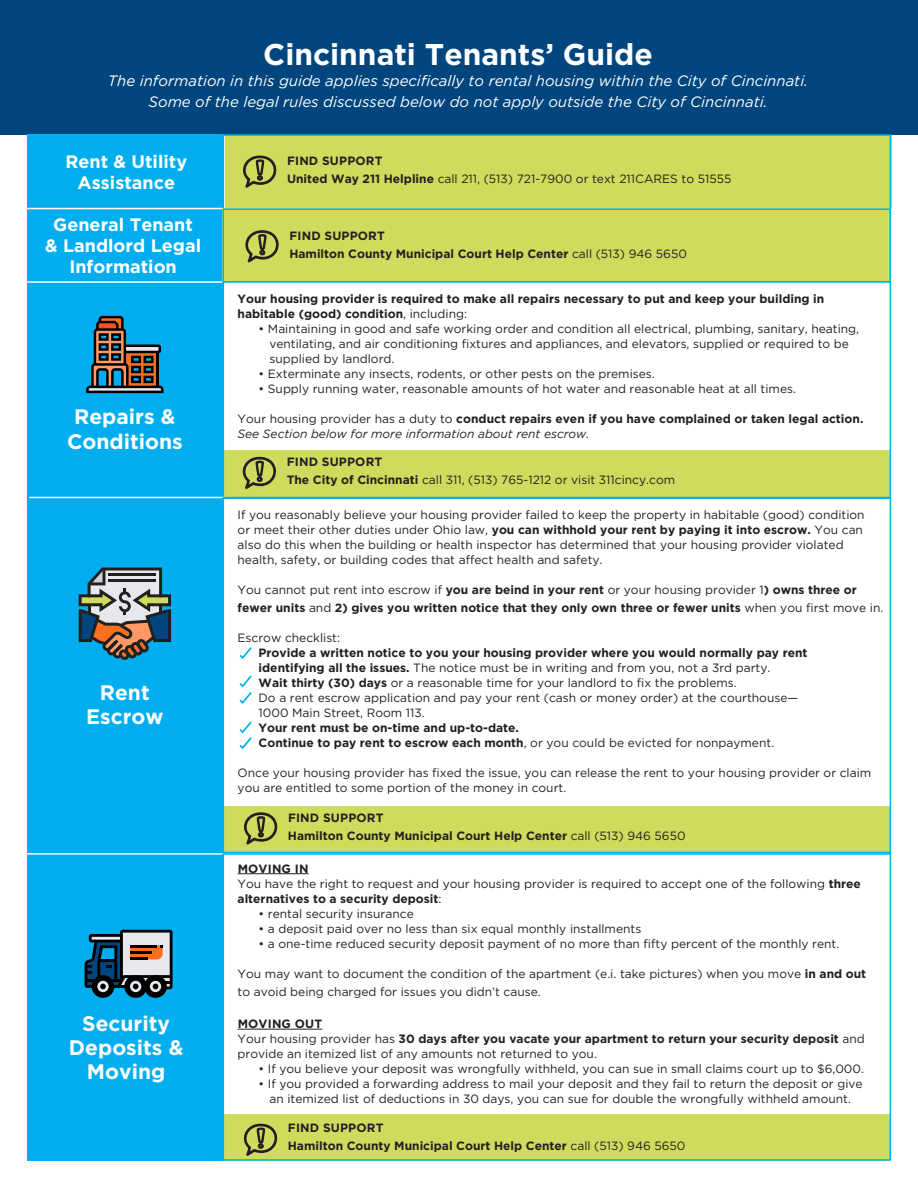
<style>
.page{position:relative;width:918px;height:1188px;background:#fff}
.page>*{position:absolute;margin:0;border:0;box-sizing:border-box;transform-origin:0 0}
.t1{font:700 30px "Gotham";color:#fff}
.t2{font:700 21px/24px "Gotham";color:#fff;text-align:center}
.t3{font:700 18px/21px "Gotham";color:#fff;text-align:center}
.t4{font:italic 15px/21px "Gotham";color:#fff;text-align:center}
.t5{font:12px/15px "Gotham";color:#231f20}
.t6{font:700 12px/15px "Gotham";color:#231f20}
.s1{font-weight:700}
.s2{font-weight:400}
.s3{font-weight:400;font-style:italic}
</style>
<div class="page">
<div style="left:223px;top:1114px;width:667px;height:47px;background:#cfdb5c"></div>
<div style="left:223px;top:450px;width:667px;height:47px;background:#cfdb5c"></div>
<div style="left:0;top:0;width:918px;height:134px;background:#00457d"></div>
<div style="left:27px;top:134px;width:196px;height:1027px;background:#00aeef"></div>
<div style="left:223px;top:853px;width:668px;height:308px;border:2px solid #00aeef"></div>
<svg style="left:86px;top:316px;width:77px;height:77px"></svg>
<hr style="left:238px;top:873px;width:71px;height:1px;background:#231f20">
<hr style="left:238px;top:1029px;width:84px;height:1px;background:#231f20">
<svg style="left:239px;top:647px;width:13px;height:12px"></svg>
<svg style="left:239px;top:675px;width:13px;height:29px"></svg>
<svg style="left:239px;top:721px;width:13px;height:28px"></svg>
<svg style="left:242px;top:456px;width:35px;height:33px"></svg>
<hr style="left:27px;top:281px;width:196px;height:2px;background:#fff">
<div style="left:225px;top:135px;width:667px;height:73px;background:#cfdb5c"></div>
<svg style="left:243px;top:155px;width:34px;height:33px"></svg>
<div style="left:92px;top:975px;width:22px;height:23px;background:#000;border-radius:50%"></div>
<svg style="left:124px;top:975px;width:23px;height:23px"></svg>
<div style="left:144px;top:975px;width:23px;height:23px;background:#000;border-radius:50%"></div>
<svg style="left:85px;top:930px;width:88px;height:62px"></svg>
<div style="left:223px;top:134px;width:668px;height:76px;border:2px solid #00aeef"></div>
<hr style="left:29px;top:497px;width:196px;height:1px;background:#fff">
<hr style="left:27px;top:853px;width:195px;height:2px;background:#fff">
<div style="left:223px;top:806px;width:667px;height:47px;background:#cfdb5c"></div>
<svg style="left:244px;top:812px;width:34px;height:33px"></svg>
<svg style="left:79px;top:568px;width:92px;height:92px"></svg>
<div style="left:223px;top:497px;width:668px;height:356px;border:2px solid #00aeef"></div>
<hr style="left:27px;top:208px;width:195px;height:1px;background:#fff">
<div style="left:223px;top:208px;width:668px;height:73px;background:#cfdb5c"></div>
<svg style="left:245px;top:230px;width:34px;height:33px"></svg>
<svg style="left:243px;top:1123px;width:35px;height:33px"></svg>
<div style="left:222px;top:208px;width:669px;height:75px;border:2px solid #00aeef"></div>
<p class="t1" style="left:263px;top:34px;width:391px">Cincinnati Tenants’ Guide</p>
<p class="t4" style="left:108px;top:69px;width:702px">The information in this guide applies specifically to rental housing within the City of Cincinnati.<br>Some of the legal rules discussed below do not apply outside the City of Cincinnati.</p>
<p class="t3" style="left:66px;top:151px;width:123px">Rent &amp; Utility</p>
<p class="t3" style="left:78px;top:172px;width:99px">Assistance</p>
<p class="t3" style="left:45px;top:214px;width:157px">General Tenant &amp; Landlord Legal<br>Information</p>
<p class="t2" style="left:67px;top:404px;width:117px;line-height:25.2px">Repairs &amp;<br>Conditions</p>
<p class="t2" style="left:86px;top:680px;width:79px">Rent<br>Escrow</p>
<p class="t2" style="left:69px;top:1012px;width:116px">Security<br>Deposits &amp;</p>
<p class="t2" style="left:87px;top:1060px;width:80px">Moving</p>
<p class="t6" style="left:287px;top:153px;width:97px">FIND SUPPORT</p>
<p class="t5" style="left:287px;top:171px;width:446px"><span class="s1">United Way 211 Helpline</span> call 211, (513) 721-7900 or text 211CARES to 51555</p>
<p class="t6" style="left:289px;top:228px;width:97px">FIND SUPPORT</p>
<p class="t6" style="left:289px;top:246px;width:399px">Hamilton County Municipal Court Help Center <span class="s2">call (513) 946 5650</span></p>
<p class="t6" style="left:238px;top:291px;width:588px">Your housing provider is required to make all repairs necessary to put and keep your building in habitable (good) condition<span class="s2">, including:</span></p>
<p class="t5" style="left:269px;top:321px;width:591px;text-indent:-11px">• Maintaining in good and safe working order and condition all electrical, plumbing, sanitary, heating, ventilating, and air conditioning fixtures and appliances, and elevators, supplied or required to be supplied by landlord.</p>
<p class="t5" style="left:259px;top:366px;width:398px">• Exterminate any insects, rodents, or other pests on the premises.</p>
<p class="t5" style="left:259px;top:381px;width:539px">• Supply running water, reasonable amounts of hot water and reasonable heat at all times.</p>
<p class="t6" style="left:238px;top:411px;width:627px"><span class="s2">Your housing provider has a duty to</span> conduct repairs even if you have complained or taken legal action.<br><span class="s3">See Section below for more information about rent escrow.</span></p>
<p class="t6" style="left:287px;top:455px;width:97px">FIND SUPPORT</p>
<p class="t5" style="left:287px;top:472px;width:390px"><span class="s1">The City of Cincinnati</span> call 311, (513) 765-1212 or visit 311cincy.com</p>
<p class="t5" style="left:238px;top:507px;width:629px">If you reasonably believe your housing provider failed to keep the property in habitable (good) condition or meet their other duties under Ohio law, <span class="s1">you can withhold your rent by paying it into escrow.</span> You can also do this when the building or health inspector has determined that your housing provider violated health, safety, or building codes that affect health and safety.</p>
<p class="t6" style="left:238px;top:581px;width:647px;line-height:18px"><span class="s2">You cannot put rent into escrow if</span> you are beind in your rent <span class="s2">or your housing provider 1</span>) owns three or fewer units <span class="s2">and</span> 2) gives you written notice that they only own three or fewer units <span class="s2">when you first move in.</span></p>
<p class="t5" style="left:238px;top:630px;width:104px">Escrow checklist:</p>
<p class="t6" style="left:259px;top:646px;width:550px">Provide a written notice to you your housing provider where you would normally pay rent identifying all the issues. <span class="s2">The notice must be in writing and from you, not a 3rd party.</span></p>
<p class="t5" style="left:259px;top:675px;width:480px"><span class="s1">Wait thirty (30) days</span> or a reasonable time for your landlord to fix the problems.</p>
<p class="t5" style="left:259px;top:690px;width:541px">Do a rent escrow application and pay your rent (cash or money order) at the courthouse—<br>1000 Main Street, Room 113.</p>
<p class="t6" style="left:259px;top:721px;width:262px">Your rent must be on-time and up-to-date.</p>
<p class="t6" style="left:259px;top:736px;width:517px">Continue to pay rent to escrow each month<span class="s2">, or you could be evicted for nonpayment.</span></p>
<p class="t5" style="left:238px;top:765px;width:635px">Once your housing provider has fixed the issue, you can release the rent to your housing provider or claim you are entitled to some portion of the money in court.</p>
<p class="t6" style="left:288px;top:810px;width:97px">FIND SUPPORT</p>
<p class="t6" style="left:288px;top:828px;width:399px">Hamilton County Municipal Court Help Center <span class="s2">call (513) 946 5650</span></p>
<p class="t6" style="left:238px;top:861px;width:72px">MOVING IN</p>
<p class="t5" style="left:238px;top:876px;width:625px">You have the right to request and your housing provider is required to accept one of the following <span class="s1">three alternatives to a security deposit</span>:</p>
<p class="t5" style="left:259px;top:906px;width:157px">• rental security insurance</p>
<p class="t5" style="left:259px;top:921px;width:384px">• a deposit paid over no less than six equal monthly installments</p>
<p class="t5" style="left:259px;top:936px;width:582px">• a one-time reduced security deposit payment of no more than fifty percent of the monthly rent.</p>
<p class="t5" style="left:238px;top:964px;width:630px;line-height:18px">You may want to document the condition of the apartment (e.i. take pictures) when you move <span class="s1">in and out </span>to avoid being charged for issues you didn’t cause.</p>
<p class="t6" style="left:238px;top:1016px;width:86px">MOVING OUT</p>
<p class="t5" style="left:238px;top:1031px;width:629px">Your housing provider has <span class="s1">30 days after you vacate your apartment to return your security deposit</span> and provide an itemized list of any amounts not returned to you.</p>
<p class="t5" style="left:259px;top:1061px;width:607px">• If you believe your deposit was wrongfully withheld, you can sue in small claims court up to $6,000.</p>
<p class="t5" style="left:259px;top:1076px;width:606px;text-align:center">• If you provided a forwarding address to mail your deposit and they fail to return the deposit or give an itemized list of deductions in 30 days, you can sue for double the wrongfully withheld amount.</p>
<p class="t6" style="left:288px;top:1120px;width:97px">FIND SUPPORT</p>
<p class="t6" style="left:288px;top:1138px;width:399px">Hamilton County Municipal Court Help Center <span class="s2">call (513) 946 5650</span></p>
</div>
